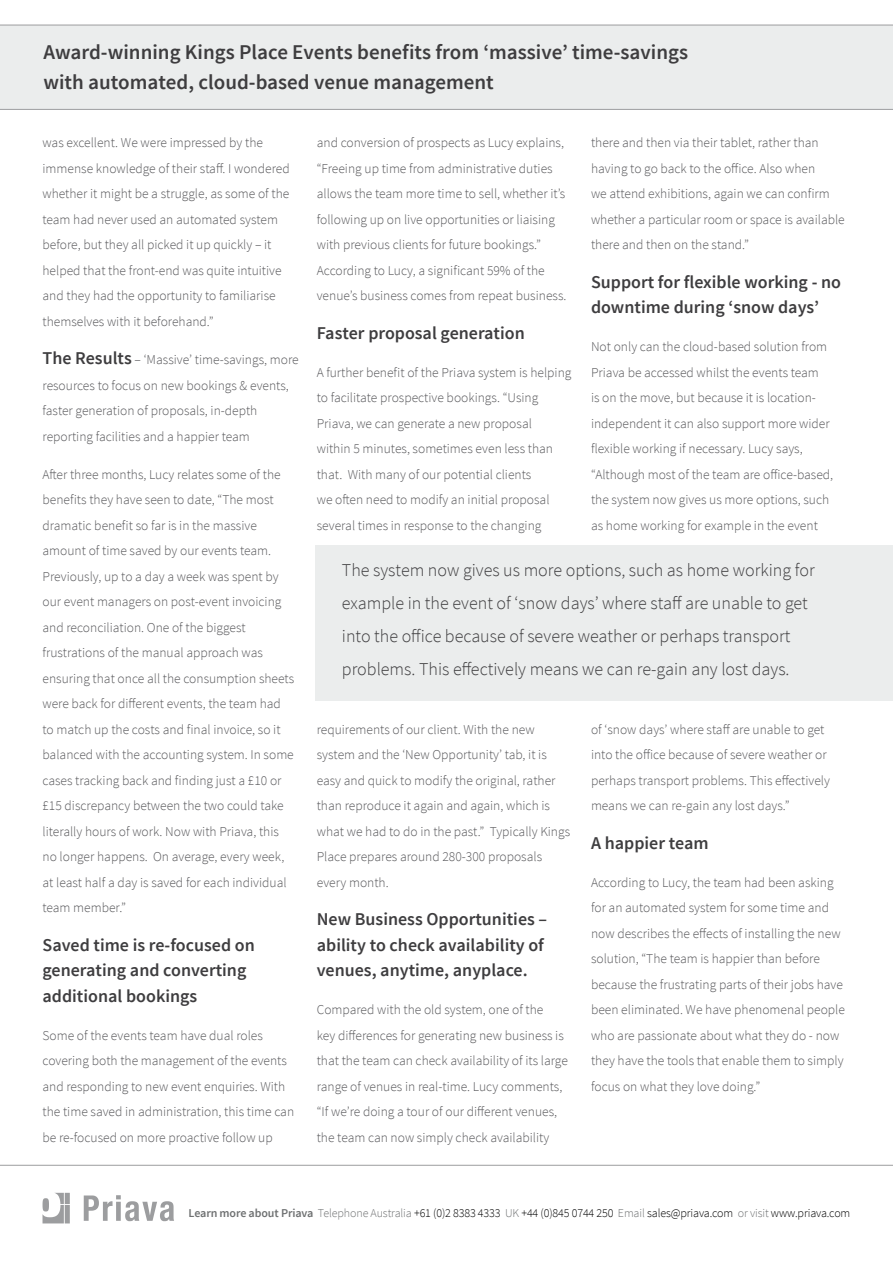
<style>
.page{position:relative;width:893px;height:1263px;background:#fff}
.page>*{position:absolute;margin:0;border:0;box-sizing:border-box;transform-origin:0 0}
.t1{font:600 21px "Source Sans Pro";color:#3e3d3f}
.t2{font:600 18px/25.5px "Source Sans Pro";color:#3e3d3f}
.t3{font:300 18px/33px "Source Sans Pro";color:#3e3d3f}
.t4{font:300 13.5px/25.5px "Source Sans Pro";color:#57575a}
.t5{font:300 12px "Source Sans Pro";letter-spacing:-.01em;color:#000}
.s1{font-weight:600;font-size:18px;color:#3e3d3f}
.s2{font-weight:600;color:#6f7172}
.s3{color:#6f7172}
</style>
<div class="page">
<hr style="left:0;top:1165px;width:893px;height:1px;background:#9c9d9f">
<div style="left:0;top:25px;width:893px;height:84px;background:#ebeded"></div>
<hr style="left:0;top:25px;width:893px;height:1px;background:#9c9d9f">
<hr style="left:0;top:109px;width:893px;height:1px;background:#9c9d9f">
<svg style="left:43px;top:1193px;width:27px;height:30px"></svg>
<svg style="left:84px;top:1195px;width:90px;height:26px"></svg>
<div style="left:315px;top:545px;width:578px;height:156px;background:#ebeded"></div>
<p class="t1" style="left:43px;top:39px;width:646px">Award-winning Kings Place Events benefits from ‘massive’ time-savings</p>
<p class="t1" style="left:43px;top:69px;width:452px">with automated, cloud-based venue management</p>
<p class="t4" style="left:43px;top:130px;width:249px">was excellent. We were impressed by the immense knowledge of their staff. I wondered whether it might be a struggle, as some of the team had never used an automated system before, but they all picked it up quickly – it helped that the front-end was quite intuitive and they had the opportunity to familiarise themselves with it beforehand.”</p>
<p class="t4" style="left:43px;top:347px;width:258px"><span class="s1">The Results</span> – ‘Massive’ time-savings, more resources to focus on new bookings &amp; events, faster generation of proposals, in-depth reporting facilities and a happier team</p>
<p class="t4" style="left:43px;top:462px;width:253px">After three months, Lucy relates some of the benefits they have seen to date, “The most dramatic benefit so far is in the massive amount of time saved by our events team.<br>Previously, up to a day a week was spent by our event managers on post-event invoicing and reconciliation. One of the biggest frustrations of the manual approach was ensuring that once all the consumption sheets were back for different events, the team had to match up the costs and final invoice, so it balanced with the accounting system. In some cases tracking back and finding just a £10 or £15 discrepancy between the two could take literally hours of work. Now with Priava, this no longer happens. On average, every week, at least half a day is saved for each individual team member.”</p>
<p class="t2" style="left:43px;top:932px;width:214px">Saved time is re-focused on generating and converting additional bookings</p>
<p class="t4" style="left:43px;top:1023px;width:253px">Some of the events team have dual roles covering both the management of the events and responding to new event enquiries. With the time saved in administration, this time can be re-focused on more proactive follow up</p>
<p class="t4" style="left:317px;top:130px;width:251px">and conversion of prospects as Lucy explains, “Freeing up time from administrative duties allows the team more time to sell, whether it’s following up on live opportunities or liaising with previous clients for future bookings.” According to Lucy, a significant 59% of the venue’s business comes from repeat business.</p>
<p class="t2" style="left:317px;top:320px;width:210px">Faster proposal generation</p>
<p class="t4" style="left:317px;top:360px;width:256px">A further benefit of the Priava system is helping to facilitate prospective bookings. “Using Priava, we can generate a new proposal<br>within 5 minutes, sometimes even less than that. With many of our potential clients<br>we often need to modify an initial proposal several times in response to the changing</p>
<p class="t4" style="left:591px;top:130px;width:255px">there and then via their tablet, rather than having to go back to the office. Also when<br>we attend exhibitions, again we can confirm whether a particular room or space is available there and then on the stand.”</p>
<p class="t2" style="left:591px;top:269px;width:252px">Support for flexible working - no downtime during ‘snow days’</p>
<p class="t4" style="left:591px;top:334px;width:244px">Not only can the cloud-based solution from Priava be accessed whilst the events team<br>is on the move, but because it is location&shy;independent it can also support more wider flexible working if necessary. Lucy says, “Although most of the team are office-based, the system now gives us more options, such as home working for example in the event</p>
<p class="t3" style="left:342px;top:553px;width:474px">The system now gives us more options, such as home working for example in the event of ‘snow days’ where staff are unable to get into the office because of severe weather or perhaps transport problems. This effectively means we can re-gain any lost days.</p>
<p class="t4" style="left:317px;top:717px;width:255px">requirements of our client. With the new system and the ‘New Opportunity’ tab, it is easy and quick to modify the original, rather than reproduce it again and again, which is what we had to do in the past.” Typically Kings Place prepares around 280-300 proposals every month.</p>
<p class="t2" style="left:317px;top:907px;width:232px">New Business Opportunities – ability to check availability of venues, anytime, anyplace.</p>
<p class="t4" style="left:317px;top:997px;width:253px">Compared with the old system, one of the<br>key differences for generating new business is that the team can check availability of its large range of venues in real-time. Lucy comments, “If we’re doing a tour of our different venues, the team can now simply check availability</p>
<p class="t4" style="left:591px;top:717px;width:240px">of ‘snow days’ where staff are unable to get into the office because of severe weather or perhaps transport problems. This effectively means we can re-gain any lost days.”</p>
<p class="t2" style="left:591px;top:830px;width:119px">A happier team</p>
<p class="t4" style="left:591px;top:870px;width:255px">According to Lucy, the team had been asking for an automated system for some time and now describes the effects of installing the new solution, “The team is happier than before because the frustrating parts of their jobs have been eliminated. We have phenomenal people who are passionate about what they do - now they have the tools that enable them to simply focus on what they love doing.”</p>
<p class="t5" style="left:189px;top:1205px;width:663px"><span class="s2">Learn more about Priava</span> <span class="s3">Telephone Australia</span> +61 (0)2 8383 4333 <span class="s3">UK</span> +44 (0)845 0744 250 <span class="s3">Email</span> sales@priava.com <span class="s3">or visit</span> www.priava.com</p>
</div>
